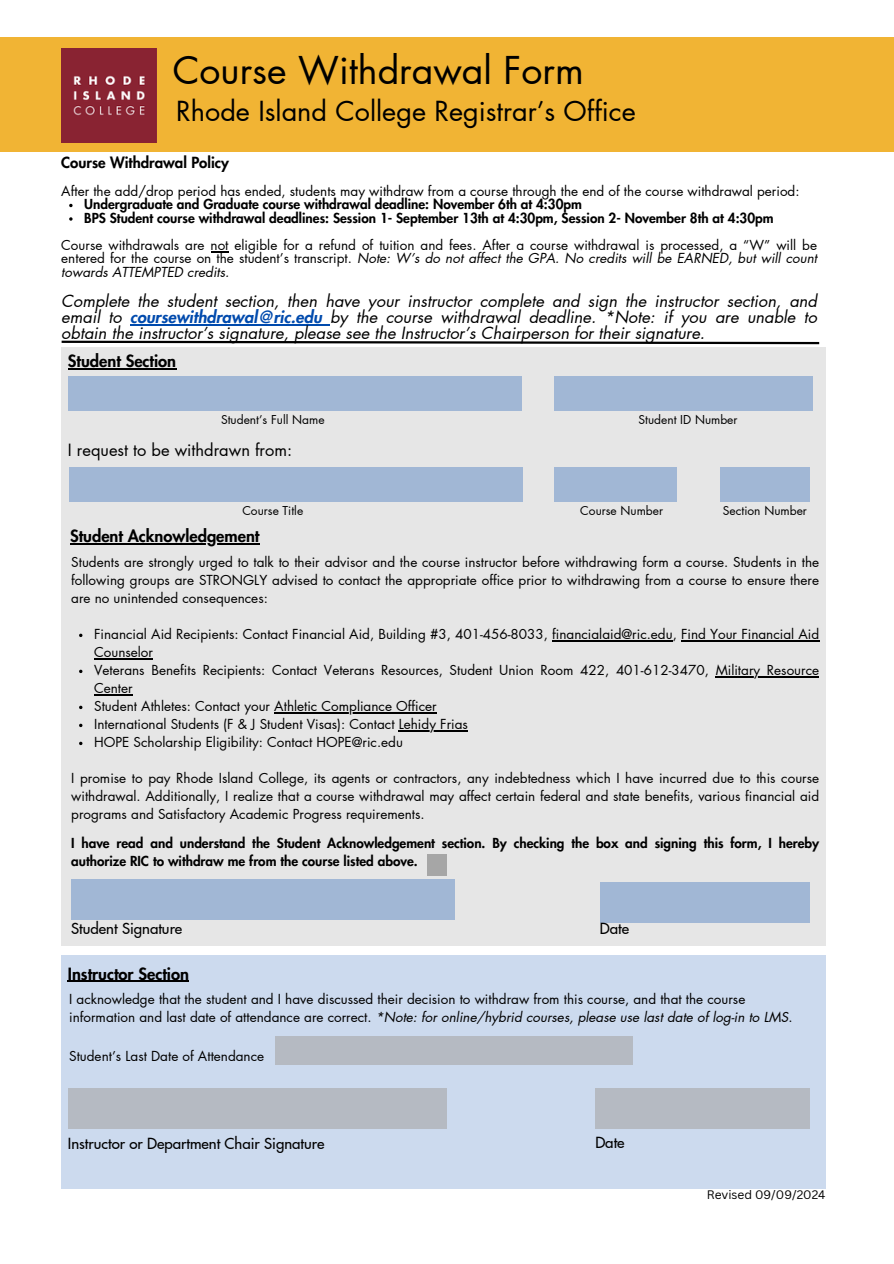
<style>
.page{position:relative;width:894px;height:1264px;background:#fff}
.page>*{position:absolute;margin:0;border:0;box-sizing:border-box;transform-origin:0 0}
.t1{font:37.5px "Futura LT Pro";color:#000}
.t2{font:27px "Futura LT Pro";color:#000}
.t3{font:italic 16.5px/15.8px "Futura LT Pro";color:#000;text-align:justify}
.t4{font:800 16.5px "Futura LT Pro";color:#000}
.t5{font:16.5px "Futura LT Pro";color:#000}
.t6{font:500 15px "Futura LT Pro";color:#000}
.t7{font:800 15px "Futura LT Pro";color:#000}
.t8{font:13.5px/18px "Futura LT Pro";color:#000;text-align:justify}
.t9{font:800 13.5px/18px "Futura LT Pro";color:#000}
.t10{font:12px "Futura LT Pro";color:#000}
.t11{font:12px "Canva Sans";color:#000}
.s1{font-style:italic}
.s2{font-weight:800;color:#004aad}
</style>
<div class="page">
<div style="left:0;top:38px;width:893px;height:114px;background:#f1b434"></div>
<svg style="left:61px;top:340px;width:759px;height:5px"></svg>
<img style="left:62px;top:48px;width:94px;height:95px">
<div style="left:62px;top:347px;width:763px;height:599px;background:#e6e6e6"></div>
<div style="left:71px;top:879px;width:383px;height:41px;background:#a1b7d5"></div>
<div style="left:69px;top:467px;width:453px;height:35px;background:#a1b7d5"></div>
<div style="left:554px;top:467px;width:122px;height:35px;background:#a1b7d5"></div>
<div style="left:720px;top:467px;width:89px;height:35px;background:#a1b7d5"></div>
<div style="left:599px;top:881px;width:210px;height:41px;background:#a1b7d5"></div>
<div style="left:68px;top:375px;width:453px;height:35px;background:#a1b7d5"></div>
<div style="left:554px;top:375px;width:259px;height:35px;background:#a1b7d5"></div>
<div style="left:62px;top:954px;width:763px;height:234px;background:#ccdaee"></div>
<div style="left:275px;top:1036px;width:357px;height:28px;background:#b5bac2"></div>
<div style="left:68px;top:1088px;width:378px;height:41px;background:#b5bac2"></div>
<div style="left:595px;top:1088px;width:214px;height:41px;background:#b5bac2"></div>
<hr style="left:552px;top:640px;width:120px;height:1px;background:#000">
<hr style="left:680px;top:640px;width:138px;height:1px;background:#000">
<hr style="left:94px;top:658px;width:59px;height:1px;background:#000">
<hr style="left:715px;top:676px;width:103px;height:1px;background:#000">
<hr style="left:94px;top:694px;width:39px;height:1px;background:#000">
<hr style="left:274px;top:712px;width:162px;height:1px;background:#000">
<hr style="left:398px;top:730px;width:70px;height:1px;background:#000">
<div style="left:427px;top:853px;width:19px;height:22px;background:#a6a6a6"></div>
<svg style="left:69px;top:204px;width:4px;height:3px"></svg>
<svg style="left:69px;top:217px;width:4px;height:4px"></svg>
<svg style="left:211px;top:251px;width:17px;height:1px"></svg>
<hr style="left:130px;top:324px;width:200px;height:1px;background:#004aad">
<hr style="left:68px;top:368px;width:108px;height:1px;background:#000">
<hr style="left:70px;top:543px;width:189px;height:1px;background:#000">
<hr style="left:68px;top:980px;width:121px;height:2px;background:#000">
<p class="t1" style="left:173px;top:53px;width:412px">Course Withdrawal Form</p>
<h3 class="t2" style="left:176px;top:98px;width:461px">Rhode Island College Registrar’s Office</h3>
<h4 class="t7" style="left:61px;top:155px;width:169px">Course Withdrawal Policy</h4>
<h3 class="t8" style="left:61px;top:182px;width:739px">After the add/drop period has ended, students may withdraw from a course through the end of the course withdrawal period:</h3>
<p class="t9" style="left:84px;top:196px;width:499px">Undergraduate and Graduate course withdrawal deadline: November 6th at 4:30pm</p>
<p class="t9" style="left:84px;top:209px;width:690px">BPS Student course withdrawal deadlines: Session 1- September 13th at 4:30pm, Session 2- November 8th at 4:30pm</p>
<h4 class="t8" style="left:61px;top:239px;width:757px;line-height:13.5px">Course withdrawals are not eligible for a refund of tuition and fees. After a course withdrawal is processed, a “W” will be entered for the course on the student’s transcript. <span class="s1">Note: W’s do not affect the GPA. No credits will be EARNED, but will count towards ATTEMPTED credits.</span></h4>
<p class="t3" style="left:61px;top:294px;width:757px">Complete the student section, then have your instructor complete and sign the instructor section, and email to <span class="s2">coursewithdrawal@ric.edu</span> by the course withdrawal deadline. *Note: if you are unable to obtain the instructor’s signature, please see the Instructor’s Chairperson for their signature.</p>
<h6 class="t4" style="left:68px;top:353px;width:110px">Student Section</h6>
<h3 class="t10" style="left:221px;top:414px;width:105px">Student’s Full Name</h3>
<h6 class="t10" style="left:638px;top:414px;width:101px">Student ID Number</h6>
<p class="t5" style="left:68px;top:442px;width:226px">I request to be withdrawn from:</p>
<p class="t10" style="left:242px;top:505px;width:62px">Course Title</p>
<p class="t10" style="left:580px;top:505px;width:84px">Course Number</p>
<p class="t10" style="left:722px;top:505px;width:85px">Section Number</p>
<p class="t4" style="left:70px;top:528px;width:191px">Student Acknowledgement</p>
<h1 class="t8" style="left:71px;top:554px;width:749px">Students are strongly urged to talk to their advisor and the course instructor before withdrawing form a course. Students in the following groups are STRONGLY advised to contact the appropriate office prior to withdrawing from a course to ensure there are no unintended consequences:</h1>
<h2 class="t8" style="left:94px;top:626px;width:726px">Financial Aid Recipients: Contact Financial Aid, Building #3, 401-456-8033, financialaid@ric.edu, Find Your Financial Aid<br>Counselor</h2>
<h3 class="t8" style="left:94px;top:662px;width:616px">Veterans Benefits Recipients: Contact Veterans Resources, Student Union Room 422, 401-612-3470,</h3>
<h6 class="t8" style="left:715px;top:662px;width:105px">Military Resource</h6>
<h6 class="t8" style="left:94px;top:680px;width:344px">Center<br>Student Athletes: Contact your Athletic Compliance Officer</h6>
<p class="t8" style="left:94px;top:716px;width:375px">International Students (F &amp; J Student Visas): Contact Lehidy Frias</p>
<p class="t8" style="left:94px;top:734px;width:310px">HOPE Scholarship Eligibility: Contact HOPE@ric.edu</p>
<h6 class="t8" style="left:71px;top:770px;width:749px">I promise to pay Rhode Island College, its agents or contractors, any indebtedness which I have incurred due to this course withdrawal. Additionally, I realize that a course withdrawal may affect certain federal and state benefits, various financial aid programs and Satisfactory Academic Progress requirements.</h6>
<h5 class="t9" style="left:71px;top:834px;width:749px">I have read and understand the Student Acknowledgement section. By checking the box and signing this form, I hereby authorize RIC to withdraw me from the course listed above.</h5>
<p class="t6" style="left:71px;top:922px;width:112px">Student Signature</p>
<h6 class="t4" style="left:68px;top:966px;width:123px">Instructor Section</h6>
<h6 class="t6" style="left:599px;top:922px;width:31px">Date</h6>
<h3 class="t8" style="left:69px;top:990px;width:724px">I acknowledge that the student and I have discussed their decision to withdraw from this course, and that the course information and last date of attendance are correct. <span class="s1">*Note: for online/hybrid courses, please use last date of log-in to LMS</span>.</h3>
<h3 class="t8" style="left:69px;top:1047px;width:196px">Student’s Last Date of Attendance</h3>
<h3 class="t6" style="left:68px;top:1136px;width:258px">Instructor or Department Chair Signature</h3>
<h3 class="t6" style="left:595px;top:1135px;width:31px">Date</h3>
<p class="t11" style="left:706px;top:1186px;width:120px">Revised 09/09/2024</p>
</div>
